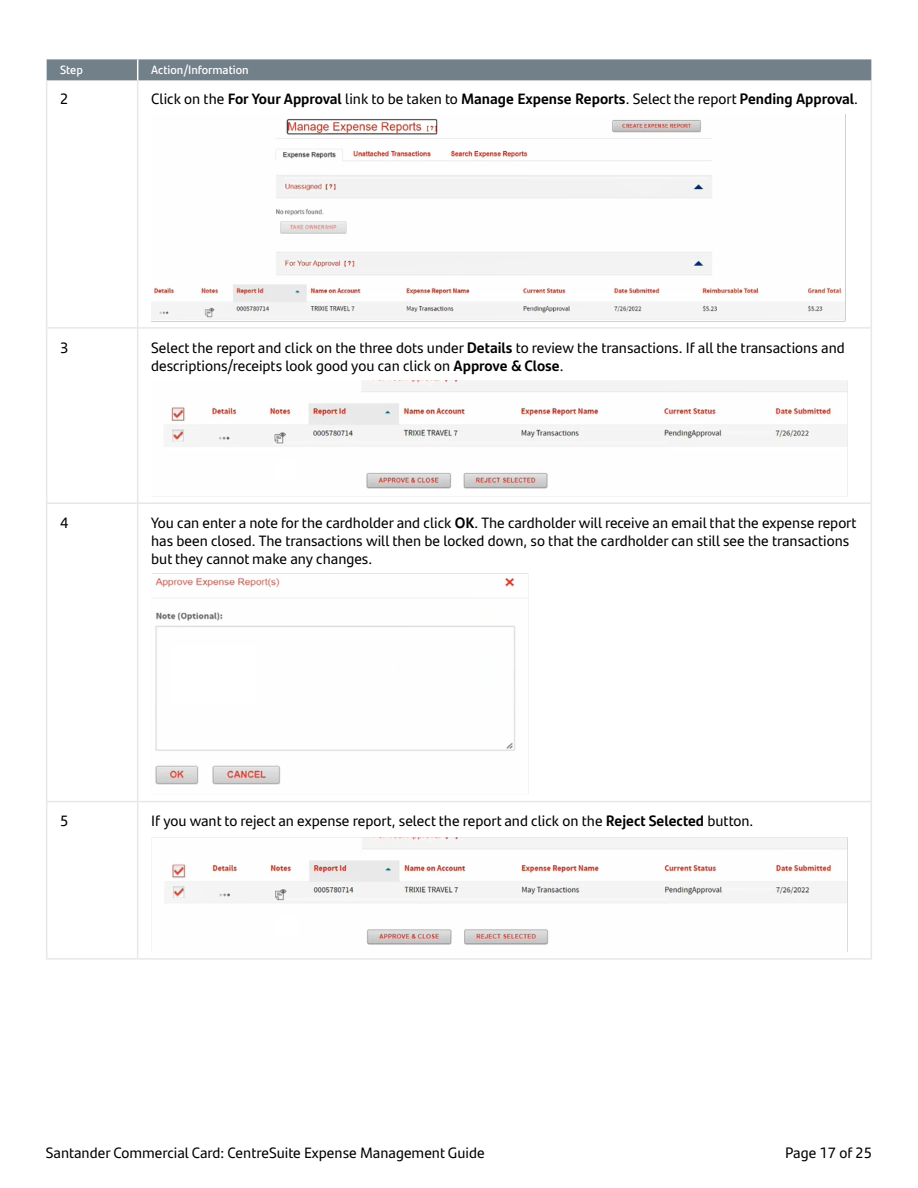
<style>
.page{position:relative;width:918px;height:1188px;background:#fff}
.page>*{position:absolute;margin:0;border:0;box-sizing:border-box;transform-origin:0 0}
.Basic_Body{font:15px/18px "Santander Text";color:#000}
.Basic_Body-2{font:700 15px "Santander Text";color:#000}
.Table_-_Header{font:600 12px "Santander Text";color:#fff}
.s1{font-weight:400}
.s2{font-weight:700}
</style>
<div class="page">
<hr style="left:46px;top:80px;width:1px;height:247px;background:#e5e7e9">
<hr style="left:137px;top:80px;width:1px;height:247px;background:#e5e7e9">
<hr style="left:871px;top:80px;width:1px;height:247px;background:#e5e7e9">
<hr style="left:46px;top:327px;width:92px;height:2px;background:#e5e7e9">
<hr style="left:46px;top:329px;width:1px;height:173px;background:#e5e7e9">
<hr style="left:138px;top:327px;width:734px;height:2px;background:#e5e7e9">
<hr style="left:137px;top:329px;width:1px;height:173px;background:#e5e7e9">
<hr style="left:871px;top:329px;width:1px;height:173px;background:#e5e7e9">
<hr style="left:46px;top:502px;width:92px;height:2px;background:#e5e7e9">
<hr style="left:46px;top:504px;width:1px;height:297px;background:#e5e7e9">
<hr style="left:138px;top:502px;width:734px;height:2px;background:#e5e7e9">
<hr style="left:137px;top:504px;width:1px;height:297px;background:#e5e7e9">
<hr style="left:871px;top:504px;width:1px;height:297px;background:#e5e7e9">
<hr style="left:46px;top:801px;width:92px;height:1px;background:#e5e7e9">
<hr style="left:46px;top:802px;width:1px;height:156px;background:#e5e7e9">
<hr style="left:138px;top:801px;width:734px;height:1px;background:#e5e7e9">
<hr style="left:137px;top:802px;width:1px;height:156px;background:#e5e7e9">
<hr style="left:871px;top:802px;width:1px;height:156px;background:#e5e7e9">
<hr style="left:46px;top:958px;width:92px;height:2px;background:#e5e7e9">
<hr style="left:138px;top:958px;width:734px;height:2px;background:#e5e7e9">
<div style="left:47px;top:59px;width:824px;height:21px;background:#72808a"></div>
<img style="left:151px;top:114px;width:695px;height:208px">
<img style="left:152px;top:380px;width:696px;height:117px">
<img style="left:153px;top:574px;width:376px;height:219px">
<img style="left:151px;top:837px;width:697px;height:115px">
<p class="Table_-_Header" style="left:60px;top:61px;width:24px">Step</p>
<p class="Table_-_Header" style="left:151px;top:61px;width:99px">Action/Information</p>
<p class="Basic_Body" style="left:60px;top:89px;width:10px">2</p>
<p class="Basic_Body-2" style="left:151px;top:87px;width:708px"><span class="s1">Click on the</span> For Your Approval <span class="s1">link to be taken to</span> Manage Expense Reports<span class="s1">. Select the report</span> Pending Approval<span class="s1">.</span></p>
<p class="Basic_Body" style="left:60px;top:338px;width:10px">3</p>
<p class="Basic_Body" style="left:151px;top:338px;width:695px">Select the report and click on the three dots under <span class="s2">Details</span> to review the transactions. If all the transactions and descriptions/receipts look good you can click on <span class="s2">Approve &amp; Close</span>.</p>
<p class="Basic_Body" style="left:60px;top:513px;width:10px">4</p>
<p class="Basic_Body" style="left:151px;top:513px;width:707px">You can enter a note for the cardholder and click <span class="s2">OK</span>. The cardholder will receive an email that the expense report has been closed. The transactions will then be locked down, so that the cardholder can still see the transactions but they cannot make any changes.</p>
<p class="Basic_Body" style="left:60px;top:811px;width:10px">5</p>
<p class="Basic_Body" style="left:151px;top:811px;width:604px">If you want to reject an expense report, select the report and click on the <span class="s2">Reject Selected</span> button.</p>
<p class="Basic_Body" style="left:46px;top:1143px;width:440px">Santander Commercial Card: CentreSuite Expense Management Guide</p>
<p class="Basic_Body" style="left:785px;top:1143px;width:88px">Page 17 of 25</p>
</div>
